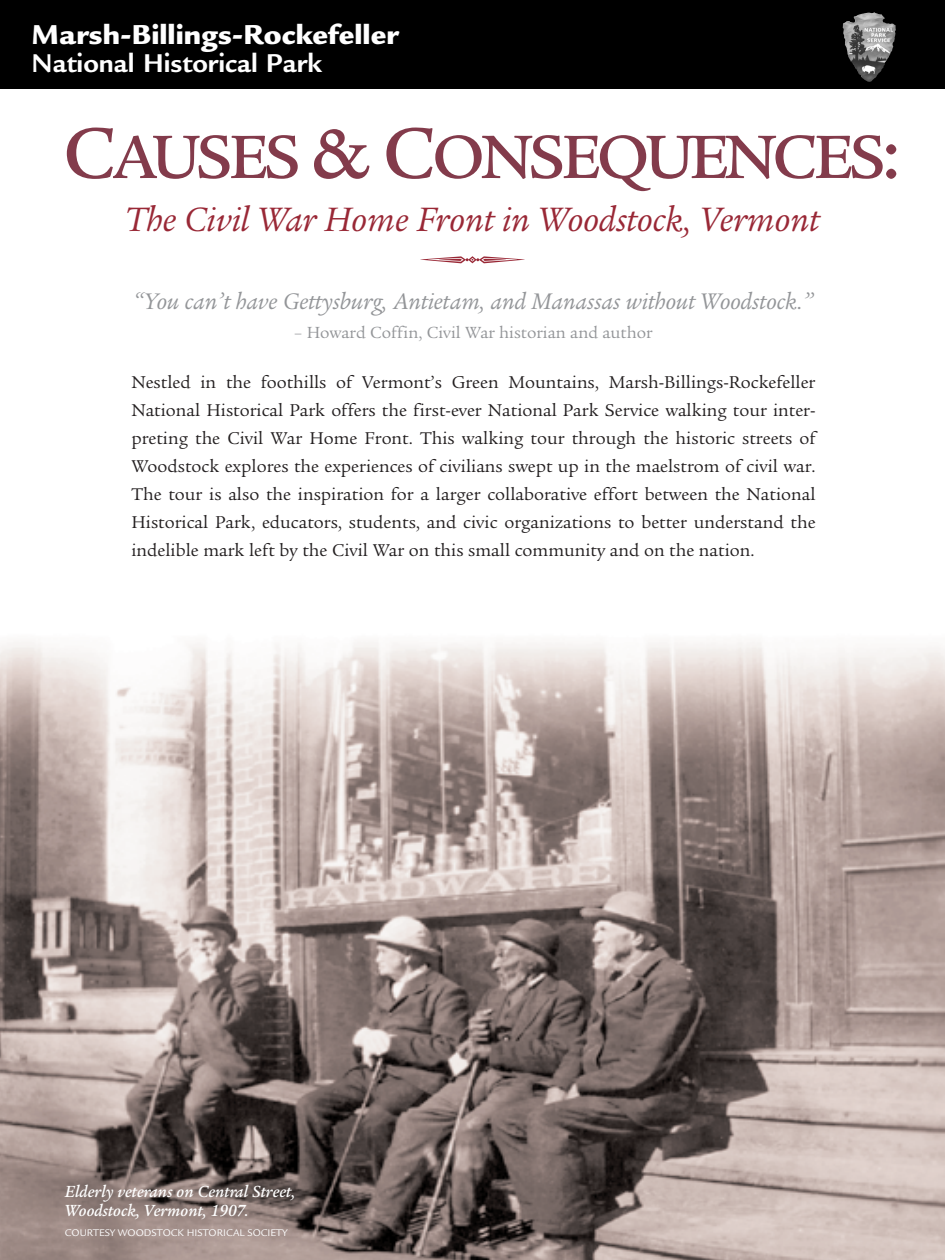
<style>
.page{position:relative;width:945px;height:1260px;background:#fff}
.page>*{position:absolute;margin:0;border:0;box-sizing:border-box;transform-origin:0 0}
.t1{font:500 66.33px "Legacy Serif";letter-spacing:-.06em;color:#833b4b}
.t2{font:italic 36.75px "Legacy Serif";color:#992836}
.t3{font:900 29.75px "Legacy Sans";color:#fff}
.t4{font:700 28px "Legacy Sans";color:#fff}
.t5{font:italic 24.5px "Legacy Serif";color:#939598}
.t6{font:18.55px/28px "Legacy Serif";color:#231f20;text-align:justify}
.t7{font:italic 500 17.5px/19.2px "Legacy Serif";color:#fff}
.t8{font:17.5px "Legacy Serif";color:#939598}
.t9{font:10.5px "Legacy Sans";color:#fff}
.s1{font-size:78.05px}
</style>
<div class="page">
<img style="left:0;top:642px;width:945px;height:618px">
<div style="left:0;top:0;width:945px;height:89px;background:#000"></div>
<img style="left:843px;top:12px;width:53px;height:68px">
<h3 class="t3" style="left:31px;top:22px;width:369px">Marsh-Billings-Rockefeller</h3>
<h3 class="t4" style="left:31px;top:52px;width:292px">National Historical Park</h3>
<h1 class="t1" style="left:63px;top:131px;width:839px"><span class="s1">C</span>AUSES <span class="s1">&amp; C</span>ONSEQUENCES<span class="s1">:</span></h1>
<h2 class="t2" style="left:125px;top:205px;width:696px">The Civil War Home Front in Woodstock, Vermont</h2>
<h3 class="t5" style="left:133px;top:291px;width:682px">“You can’t have Gettysburg, Antietam, and Manassas without Woodstock.”</h3>
<p class="t8" style="left:294px;top:326px;width:360px">– Howard Coffin, Civil War historian and author</p>
<p class="t6" style="left:131px;top:370px;width:686px">Nestled in the foothills of Vermont’s Green Mountains, Marsh-Billings-Rockefeller National Historical Park offers the first-ever National Park Service walking tour inter&shy;preting the Civil War Home Front. This walking tour through the historic streets of Woodstock explores the experiences of civilians swept up in the maelstrom of civil war.<br>The tour is also the inspiration for a larger collaborative effort between the National Historical Park, educators, students, and civic organizations to better understand the indelible mark left by the Civil War on this small community and on the nation.</p>
<p class="t7" style="left:65px;top:1183px;width:232px">Elderly veterans on Central Street,<br>Woodstock, Vermont, 1907.</p>
<p class="t9" style="left:65px;top:1228px;width:224px">COURTESY WOODSTOCK HISTORICAL SOCIETY</p>
</div>
